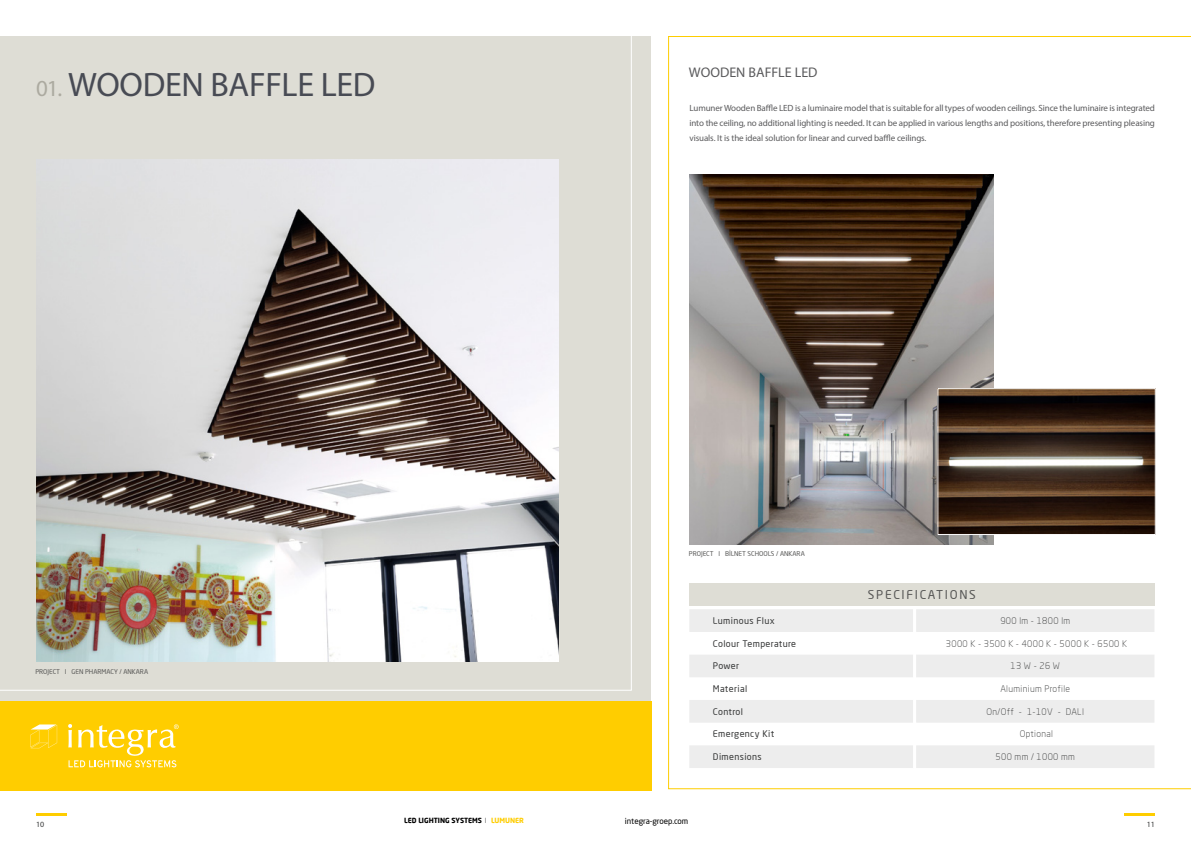
<style>
.page{position:relative;width:1191px;height:842px;background:#fff}
.page>*{position:absolute;margin:0;border:0;box-sizing:border-box;transform-origin:0 0}
.t1{font:34px "Myriad Pro";letter-spacing:-.01em;color:#484b54}
.t2{font:14px "Myriad Pro";color:#5a5a5c}
.t3{font:12px "Neo Sans Pro";letter-spacing:.14em;color:#575756}
.t4{font:9px/15px "Myriad Pro";letter-spacing:-.01em;color:#5a5a5c;text-align:justify}
.t5{font:300 9px "Neo Sans Pro";letter-spacing:.04em;color:#373838}
.t6{font:9px "Neo Sans Pro";letter-spacing:.04em;color:#373838}
.t7{font:8px "Neo Sans Pro";color:#000}
.t8{font:8px "Myriad Pro";color:#373838}
.t9{font:700 7px "Neo Sans Pro";color:#000}
.t10{font:6.5px "Neo Sans Pro";color:#575756}
.s1{font-size:23px;color:#acaaa0}
.s2{font-weight:300}
.s3{color:#fecd00}
</style>
<div class="page">
<hr style="left:36px;top:813px;width:31px;height:3px;background:#fecd00">
<div style="left:0;top:36px;width:595px;height:655px;background:#deddd5"></div>
<img style="left:36px;top:159px;width:522px;height:502px">
<hr style="left:1124px;top:813px;width:31px;height:3px;background:#fecd00">
<div style="left:595px;top:36px;width:56px;height:753px;background:#deddd5"></div>
<svg style="left:595px;top:36px;width:37px;height:655px"></svg>
<svg style="left:668px;top:36px;width:523px;height:753px"></svg>
<div style="left:689px;top:583px;width:465px;height:23px;background:#deddd5"></div>
<hr style="left:689px;top:606px;width:465px;height:3px;background:#fff">
<svg style="left:689px;top:609px;width:465px;height:159px;fill:#ededed"></svg>
<svg style="left:913px;top:609px;width:3px;height:175px"></svg>
<img style="left:689px;top:174px;width:304px;height:370px">
<img style="left:939px;top:390px;width:214px;height:143px">
<div style="left:937px;top:388px;width:218px;height:147px;border:1px solid #fff"></div>
<div style="left:0;top:701px;width:651px;height:89px;background:#ffcd00"></div>
<svg style="left:30px;top:724px;width:27px;height:24px"></svg>
<svg style="left:68px;top:724px;width:111px;height:43px"></svg>
<p class="t1" style="left:36px;top:63px;width:340px"><span class="s1">01.</span> WOODEN BAFFLE LED</p>
<p class="t2" style="left:689px;top:64px;width:130px">WOODEN BAFFLE LED</p>
<p class="t4" style="left:689px;top:100px;width:467px">Lumuner Wooden Baffle LED is a luminaire model that is suitable for all types of wooden ceilings. Since the luminaire is integrated into the ceiling, no additional lighting is needed. It can be applied in various lengths and positions, therefore presenting pleasing visuals. It is the ideal solution for linear and curved baffle ceilings.</p>
<p class="t10" style="left:35px;top:667px;width:114px">PROJECT I GEN PHARMACY / ANKARA</p>
<p class="t8" style="left:36px;top:819px;width:10px">10</p>
<p class="t9" style="left:404px;top:816px;width:121px">LED LIGHTING SYSTEMS <span class="s2">I</span> <span class="s3">LUMUNER</span></p>
<p class="t10" style="left:689px;top:550px;width:117px">PROJECT I BİLNET SCHOOLS / ANKARA</p>
<p class="t3" style="left:868px;top:587px;width:109px">SPECIFICATIONS</p>
<p class="t6" style="left:713px;top:615px;width:63px">Luminous Flux</p>
<p class="t5" style="left:1000px;top:615px;width:71px">900 lm - 1800 lm</p>
<p class="t6" style="left:713px;top:638px;width:85px">Colour Temperature</p>
<p class="t5" style="left:946px;top:638px;width:183px">3000 K - 3500 K - 4000 K - 5000 K - 6500 K</p>
<p class="t6" style="left:713px;top:661px;width:28px">Power</p>
<p class="t5" style="left:1010px;top:661px;width:51px">13 W - 26 W</p>
<p class="t6" style="left:713px;top:683px;width:36px">Material</p>
<p class="t5" style="left:1000px;top:683px;width:71px">Aluminium Profile</p>
<p class="t6" style="left:713px;top:706px;width:32px">Control</p>
<p class="t5" style="left:986px;top:706px;width:99px">On/Off - 1-10V - DALI</p>
<p class="t6" style="left:713px;top:729px;width:63px">Emergency Kit</p>
<p class="t5" style="left:1019px;top:729px;width:35px">Optional</p>
<p class="t6" style="left:713px;top:751px;width:50px">Dimensions</p>
<p class="t5" style="left:995px;top:751px;width:81px">500 mm / 1000 mm</p>
<p class="t7" style="left:625px;top:816px;width:65px">integra-groep.com</p>
<p class="t8" style="left:1146px;top:819px;width:10px">11</p>
</div>
